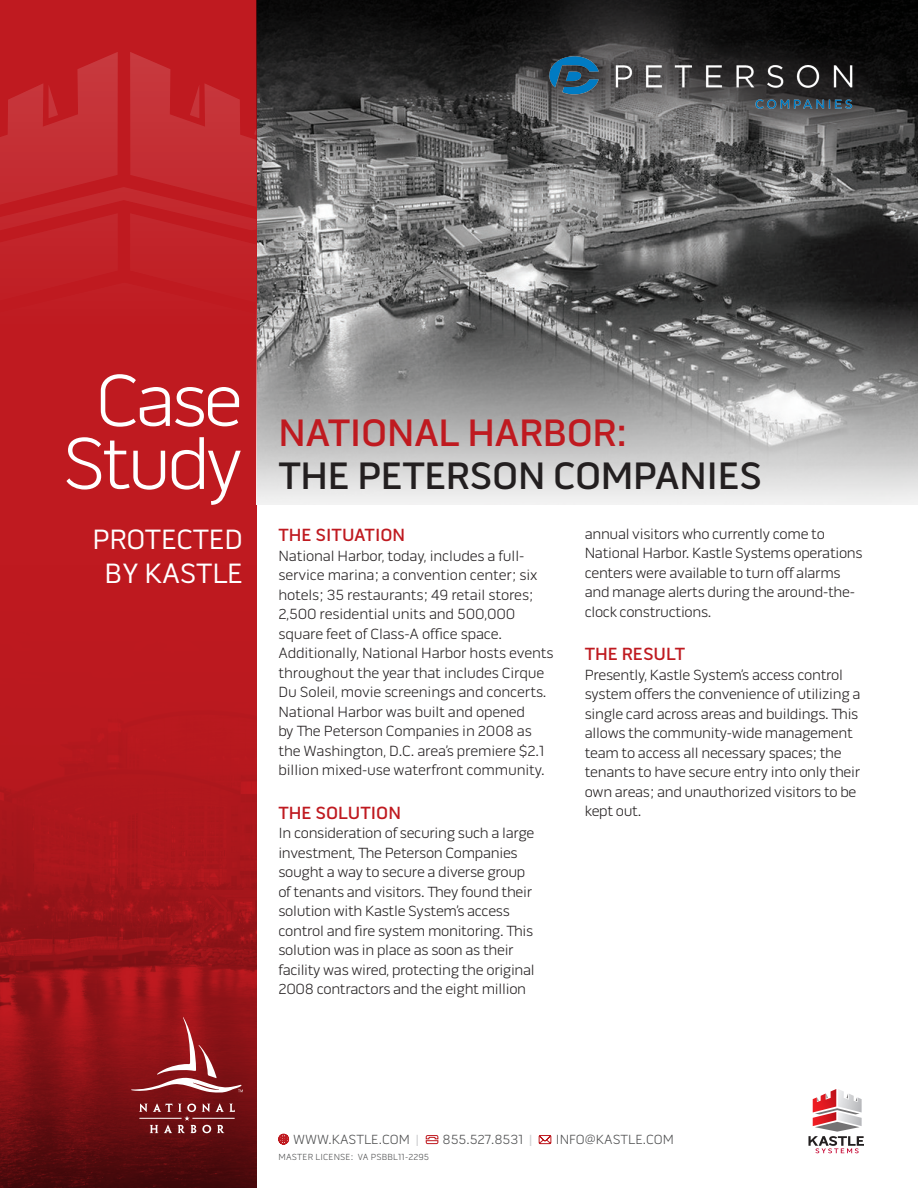
<style>
.page{position:relative;width:918px;height:1188px;background:#fff}
.page>*{position:absolute;margin:0;border:0;box-sizing:border-box;transform-origin:0 0}
.t1{font:300 75px/63px "Pill Gothic 600 mg";letter-spacing:-.05em;color:#fff;text-align:center}
.t2{font:500 39px "Pill Gothic 600 mg";letter-spacing:-.01em;color:#231f20}
.t3{font:500 39px "Pill Gothic 600 mg";letter-spacing:-.01em;color:#bf1a20}
.t4{font:28.5px/34.2px "Pill Gothic 600 mg";letter-spacing:-.01em;color:#fff;text-align:center}
.body_-_copy1{font:500 18px "Pill Gothic 600 mg";color:#bf1a20}
.body_-_copy1-2{font:300 15px/19.5px "Pill Gothic 600 mg";letter-spacing:-.02em;color:#231f20}
.t5{font:300 13.5px "Pill Gothic 600 mg";color:#4b4c4d}
.t6{font:300 9px "Pill Gothic 600 mg";letter-spacing:.02em;color:#4b4c4d}
.s1{font-weight:500;color:#d1d2d4}
</style>
<div class="page">
<svg style="left:808px;top:1089px;width:56px;height:64px"></svg>
<svg style="left:538px;top:1135px;width:14px;height:9px"></svg>
<svg style="left:278px;top:1134px;width:11px;height:11px"></svg>
<svg style="left:425px;top:1135px;width:14px;height:9px"></svg>
<img style="left:257px;top:192px;width:661px;height:61px">
<div style="left:0;top:0;width:256px;height:1188px;background:#bf1a20"></div>
<img style="left:0;top:713px;width:256px;height:475px">
<svg style="left:256px;top:253px;width:662px;height:252px;background:#979797"></svg>
<svg style="left:0;top:52px;width:257px;height:287px"></svg>
<svg style="left:256px;top:0;width:662px;height:192px;background:#3f3f3f"></svg>
<div style="left:521px;top:28px;width:360px;height:110px;background:#231f20;opacity:.95"></div>
<img style="left:541px;top:54px;width:323px;height:56px">
<svg style="left:139px;top:1104px;width:33px;height:8px"></svg>
<svg style="left:202px;top:1104px;width:8px;height:8px"></svg>
<svg style="left:216px;top:1104px;width:19px;height:8px"></svg>
<svg style="left:150px;top:1125px;width:8px;height:8px"></svg>
<svg style="left:164px;top:1125px;width:8px;height:8px"></svg>
<svg style="left:202px;top:1125px;width:9px;height:8px"></svg>
<svg style="left:217px;top:1125px;width:7px;height:8px"></svg>
<svg style="left:178px;top:1104px;width:18px;height:29px"></svg>
<svg style="left:131px;top:1017px;width:112px;height:76px;background:#9a2d31"></svg>
<hr style="left:139px;top:1118px;width:43px;height:1px;background:#fff">
<hr style="left:192px;top:1118px;width:43px;height:1px;background:#fff">
<p class="t1" style="left:62px;top:370px;width:182px">Case<br>Study</p>
<p class="t4" style="left:92px;top:522px;width:152px">PROTECTED<br>BY KASTLE</p>
<p class="t3" style="left:278px;top:410px;width:350px">NATIONAL HARBOR:</p>
<p class="t2" style="left:278px;top:453px;width:485px">THE PETERSON COMPANIES</p>
<p class="body_-_copy1" style="left:278px;top:524px;width:128px">THE SITUATION</p>
<p class="body_-_copy1-2" style="left:278px;top:546px;width:277px">National Harbor, today, includes a full&shy;service marina; a convention center; six hotels; 35 restaurants; 49 retail stores; 2,500 residential units and 500,000 square feet of Class-A office space.<br>Additionally, National Harbor hosts events throughout the year that includes Cirque Du Soleil, movie screenings and concerts.<br>National Harbor was built and opened<br>by The Peterson Companies in 2008 as the Washington, D.C. area’s premiere $2.1 billion mixed-use waterfront community.</p>
<p class="body_-_copy1" style="left:278px;top:802px;width:124px">THE SOLUTION</p>
<p class="body_-_copy1-2" style="left:278px;top:823px;width:258px">In consideration of securing such a large investment, The Peterson Companies sought a way to secure a diverse group of tenants and visitors. They found their solution with Kastle System’s access control and fire system monitoring. This solution was in place as soon as their facility was wired, protecting the original 2008 contractors and the eight million</p>
<p class="body_-_copy1-2" style="left:585px;top:524px;width:279px">annual visitors who currently come to National Harbor. Kastle Systems operations centers were available to turn off alarms and manage alerts during the around-the&shy;clock constructions.</p>
<p class="body_-_copy1" style="left:585px;top:644px;width:102px">THE RESULT</p>
<p class="body_-_copy1-2" style="left:585px;top:665px;width:277px">Presently, Kastle System’s access control system offers the convenience of utilizing a single card across areas and buildings. This allows the community-wide management team to access all necessary spaces; the tenants to have secure entry into only their own areas; and unauthorized visitors to be kept out.</p>
<p class="t5" style="left:293px;top:1132px;width:127px">WWW.KASTLE.COM <span class="s1">|</span></p>
<p class="t5" style="left:442px;top:1132px;width:91px">855.527.8531 <span class="s1">|</span></p>
<p class="t5" style="left:556px;top:1132px;width:120px">INFO@KASTLE.COM</p>
<p class="t6" style="left:278px;top:1151px;width:152px">MASTER LICENSE: VA PSBBL11-2295</p>
</div>
